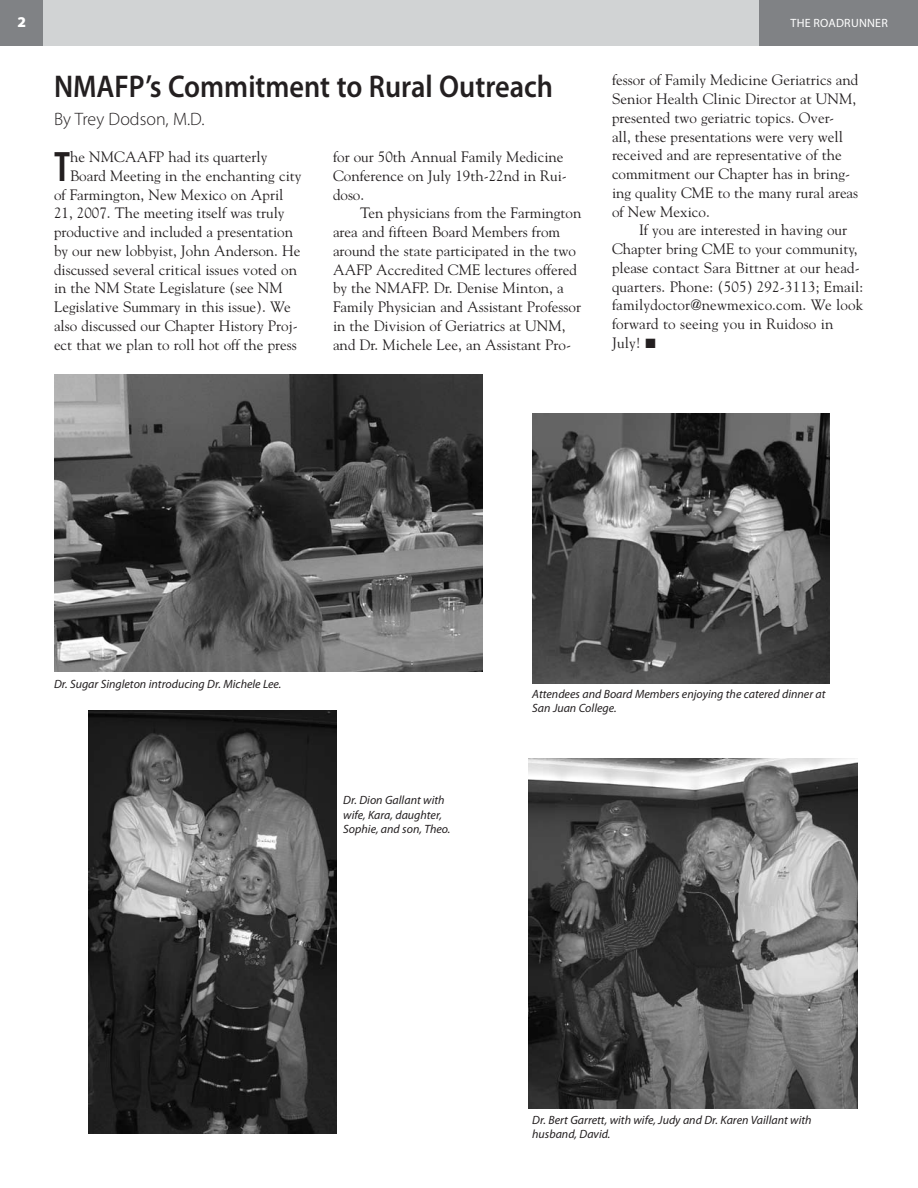
<style>
.page{position:relative;width:918px;height:1188px;background:#fff}
.page>*{position:absolute;margin:0;border:0;box-sizing:border-box;transform-origin:0 0}
.t1{font:600 condensed 42.75px "Myriad Pro";color:#231f20}
.t2{font:600 31.5px "Myriad Pro";color:#231f20;scale:.9 1}
.t3{font:300 18px "Myriad Pro";color:#231f20}
.t4{font:15px/18.8px "Goudy";color:#231f20}
.t5{font:900 15px "Myriad Pro";color:#fff}
.t6{font:italic 12px/14.4px "Myriad Pro";color:#231f20}
.t7{font:12px "Myriad Pro";letter-spacing:.02em;color:#fff}
</style>
<div class="page">
<div style="left:35px;top:0;width:743px;height:45px;background:#d1d3d4"></div>
<div style="left:0;top:0;width:42px;height:45px;background:#808285"></div>
<div style="left:760px;top:0;width:158px;height:45px;background:#808285"></div>
<img style="left:528px;top:758px;width:329px;height:350px">
<img style="left:54px;top:374px;width:428px;height:297px">
<img style="left:532px;top:413px;width:297px;height:270px">
<img style="left:88px;top:711px;width:248px;height:423px">
<p class="t5" style="left:17px;top:12px;width:10px">2</p>
<p class="t7" style="left:790px;top:16px;width:47px">THE ROADR</p>
<p class="t7" style="left:851px;top:16px;width:36px">UNNER</p>
<h2 class="t2" style="left:54px;top:66px;width:556px">NMAFP’s Commitment to Rural Outreach</h2>
<p class="t3" style="left:54px;top:109px;width:152px">By Trey Dodson, M.D.</p>
<h1 class="t1" style="left:54px;top:140px;width:18px">T</h1>
<p class="t4" style="left:70px;top:147px;width:199px">he NMCAAFP had its quarterly</p>
<p class="t4" style="left:70px;top:166px;width:233px">Board Meeting in the enchanting city</p>
<p class="t4" style="left:54px;top:185px;width:231px">of Farmington, New Mexico on April</p>
<p class="t4" style="left:54px;top:203px;width:232px">21, 2007. The meeting itself was truly</p>
<p class="t4" style="left:54px;top:222px;width:241px">productive and included a presentation</p>
<p class="t4" style="left:54px;top:241px;width:248px">by our new lobbyist, John Anderson. He</p>
<p class="t4" style="left:54px;top:260px;width:245px">discussed several critical issues voted on</p>
<p class="t4" style="left:54px;top:278px;width:230px">in the NM State Legislature (see NM</p>
<p class="t4" style="left:54px;top:297px;width:238px">Legislative Summary in this issue). We</p>
<p class="t4" style="left:54px;top:316px;width:245px">also discussed our Chapter History Proj-</p>
<p class="t4" style="left:54px;top:335px;width:244px">ect that we plan to roll hot off the press</p>
<p class="t4" style="left:333px;top:147px;width:235px">for our 50th Annual Family Medicine<br>Conference on July 19th-22nd in Rui&shy;doso.</p>
<p class="t4" style="left:333px;top:203px;width:250px;text-indent:27px">Ten physicians from the Farmington area and fifteen Board Members from around the state participated in the two AAFP Accredited CME lectures offered by the NMAFP. Dr. Denise Minton, a Family Physician and Assistant Professor in the Division of Geriatrics at UNM, and Dr. Michele Lee, an Assistant Pro-</p>
<p class="t4" style="left:612px;top:70px;width:248px">fessor of Family Medicine Geriatrics and Senior Health Clinic Director at UNM, presented two geriatric topics. Over-<br>all, these presentations were very well received and are representative of the commitment our Chapter has in bring&shy;ing quality CME to the many rural areas of New Mexico.</p>
<p class="t4" style="left:612px;top:220px;width:253px;text-indent:27px">If you are interested in having our Chapter bring CME to your community, please contact Sara Bittner at our head&shy;quarters. Phone: (505) 292-3113; Email: familydoctor@newmexico.com. We look forward to seeing you in Ruidoso in July! ■</p>
<p class="t6" style="left:54px;top:676px;width:229px">Dr. Sugar Singleton introducing Dr. Michele Lee.</p>
<p class="t6" style="left:343px;top:793px;width:109px">Dr. Dion Gallant with wife, Kara, daughter,<br>Sophie, and son, Theo.</p>
<p class="t6" style="left:532px;top:686px;width:295px">Attendees and Board Members enjoying the catered dinner at<br>San Juan College.</p>
<p class="t6" style="left:532px;top:1113px;width:281px">Dr. Bert Garrett, with wife, Judy and Dr. Karen Vaillant with husband, David.</p>
</div>
